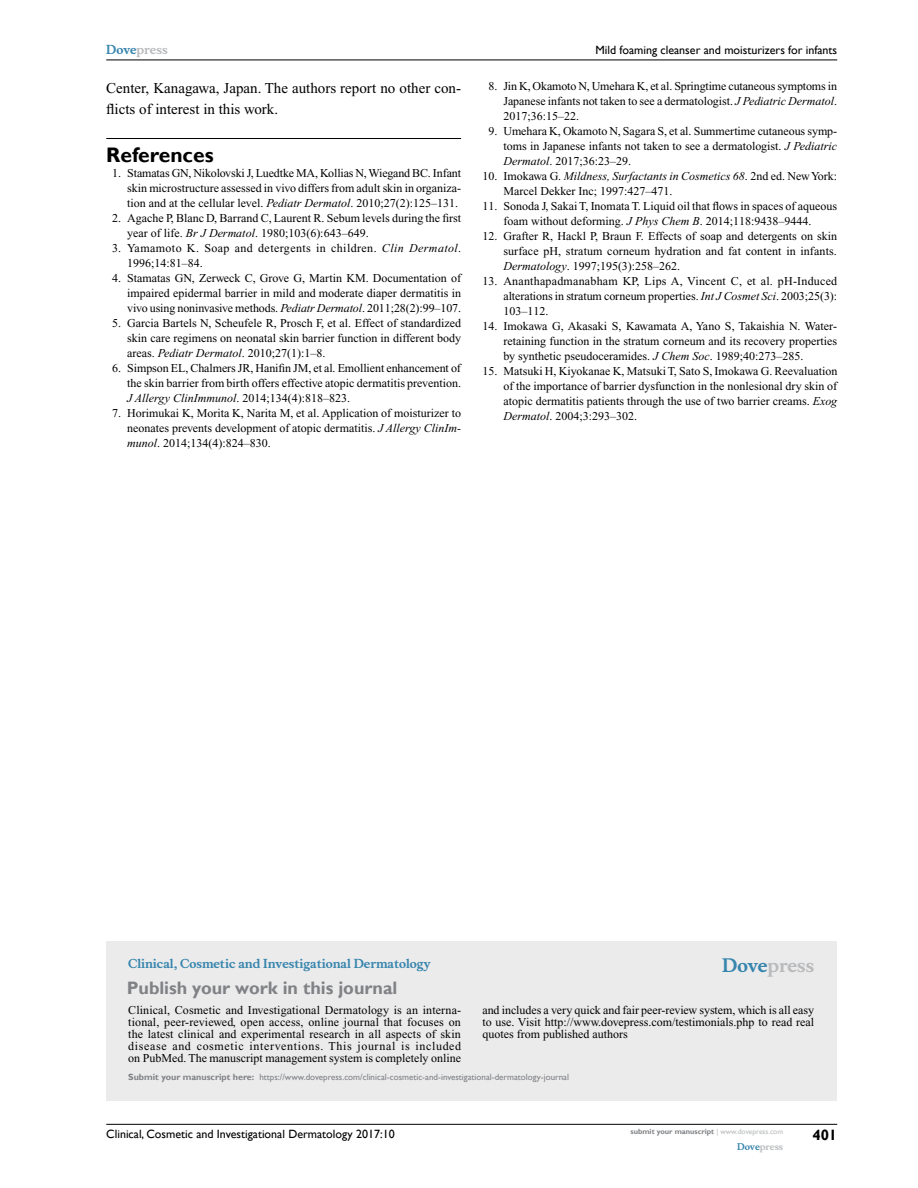
<style>
.page{position:relative;width:918px;height:1188px;background:#fff}
.page>*{position:absolute;margin:0;border:0;box-sizing:border-box;transform-origin:0 0}
.t1{font:700 21px "Gill Sans";color:#000}
.t2{font:700 18px "Gill Sans";color:#808285}
.t3{font:700 18px "Musee";color:#b8babc}
.t4{font:15px/21px "Times New Roman";color:#000}
.t5{font:700 15px "Gill Sans";color:#000}
.t6{font:12px/15px "Times New Roman";color:#000;text-align:justify}
.t7{font:12px "Gill Sans";color:#000}
.t8{font:12px/15px "Times New Roman";letter-spacing:.035em;color:#000}
.t9{font:700 12px "Musee";color:#3785ad}
.t10{font:700 12px "Musee";color:#b8babc}
.t11{font:9px "Gill Sans";color:#808285}
.t12{font:700 9px "Musee";color:#b8babc}
.t13{font:700 7.5px "Gill Sans";color:#808285}
.s1{color:#3785ad}
.s2{font-style:italic}
.s3{font-weight:700}
.s4{font-weight:400;color:#b8babc}
</style>
<div class="page">
<div style="left:106px;top:941px;width:731px;height:159px;background:#ebebec"></div>
<hr style="left:106px;top:1124px;width:731px;height:1px;background:#000">
<hr style="left:106px;top:60px;width:731px;height:1px;background:#000">
<hr style="left:106px;top:138px;width:355px;height:1px;background:#000">
<p class="t10" style="left:106px;top:43px;width:63px"><span class="s1">Dove</span>press</p>
<p class="t4" style="left:106px;top:77px;width:356px">Center, Kanagawa, Japan. The authors report no other con&shy;flicts of interest in this work.</p>
<h1 class="t1" style="left:106px;top:142px;width:109px">References</h1>
<p class="t6" style="left:127px;top:165px;width:335px;text-indent:-15px">1. Stamatas GN, Nikolovski J, Luedtke MA, Kollias N, Wiegand BC. Infant skin microstructure assessed in vivo differs from adult skin in organiza&shy;tion and at the cellular level. <span class="s2">Pediatr Dermatol</span>. 2010;27(2):125–131.</p>
<p class="t6" style="left:127px;top:210px;width:335px;text-indent:-15px">2. Agache P, Blanc D, Barrand C, Laurent R. Sebum levels during the first year of life. <span class="s2">Br J Dermatol</span>. 1980;103(6):643–649.</p>
<p class="t8" style="left:127px;top:240px;width:336px;text-indent:-15px">3. Yamamoto K. Soap and detergents in children. <span class="s2">Clin Dermatol</span>.<br>1996;14:81–84.</p>
<p class="t6" style="left:127px;top:270px;width:335px;text-indent:-15px">4. Stamatas GN, Zerweck C, Grove G, Martin KM. Documentation of impaired epidermal barrier in mild and moderate diaper dermatitis in vivo using noninvasive methods. <span class="s2">Pediatr Dermatol</span>. 2011;28(2):99–107.</p>
<p class="t6" style="left:127px;top:315px;width:335px;text-indent:-15px">5. Garcia Bartels N, Scheufele R, Prosch F, et al. Effect of standardized skin care regimens on neonatal skin barrier function in different body areas. <span class="s2">Pediatr Dermatol</span>. 2010;27(1):1–8.</p>
<p class="t6" style="left:127px;top:360px;width:335px;text-indent:-15px">6. Simpson EL, Chalmers JR, Hanifin JM, et al. Emollient enhancement of the skin barrier from birth offers effective atopic dermatitis prevention.<br><span class="s2">J Allergy ClinImmunol</span>. 2014;134(4):818–823.</p>
<p class="t6" style="left:127px;top:405px;width:335px;text-indent:-15px">7. Horimukai K, Morita K, Narita M, et al. Application of moisturizer to neonates prevents development of atopic dermatitis. <span class="s2">J Allergy ClinIm&shy;munol</span>. 2014;134(4):824–830.</p>
<p class="t7" style="left:595px;top:43px;width:243px">Mild foaming cleanser and moisturizers for infants</p>
<p class="t6" style="left:503px;top:79px;width:335px;text-indent:-15px">8. Jin K, Okamoto N, Umehara K, et al. Springtime cutaneous symptoms in Japanese infants not taken to see a dermatologist. <span class="s2">J Pediatric Dermatol</span>.<br>2017;36:15–22.</p>
<p class="t6" style="left:503px;top:124px;width:335px;text-indent:-15px">9. Umehara K, Okamoto N, Sagara S, et al. Summertime cutaneous symp&shy;toms in Japanese infants not taken to see a dermatologist. <span class="s2">J Pediatric Dermatol</span>. 2017;36:23–29.</p>
<p class="t6" style="left:503px;top:169px;width:335px;text-indent:-21px">10. Imokawa G. <span class="s2">Mildness, Surfactants in Cosmetics 68</span>. 2nd ed. New York:<br>Marcel Dekker Inc; 1997:427–471.</p>
<p class="t6" style="left:482px;top:199px;width:356px;text-align:center">11. Sonoda J, Sakai T, Inomata T. Liquid oil that flows in spaces of aqueous foam without deforming. <span class="s2">J Phys Chem B</span>. 2014;118:9438–9444.</p>
<p class="t6" style="left:503px;top:229px;width:335px;text-indent:-21px">12. Grafter R, Hackl P, Braun F. Effects of soap and detergents on skin surface pH, stratum corneum hydration and fat content in infants.<br><span class="s2">Dermatology</span>. 1997;195(3):258–262.</p>
<p class="t6" style="left:503px;top:274px;width:335px;text-indent:-21px">13. Ananthapadmanabham KP, Lips A, Vincent C, et al. pH-Induced alterations in stratum corneum properties. <span class="s2">Int J Cosmet Sci</span>. 2003;25(3):<br>103–112.</p>
<p class="t6" style="left:503px;top:319px;width:335px;text-indent:-21px">14. Imokawa G, Akasaki S, Kawamata A, Yano S, Takaishia N. Water&shy;retaining function in the stratum corneum and its recovery properties by synthetic pseudoceramides. <span class="s2">J Chem Soc</span>. 1989;40:273–285.</p>
<p class="t6" style="left:503px;top:364px;width:335px;text-indent:-21px">15. Matsuki H, Kiyokanae K, Matsuki T, Sato S, Imokawa G. Reevaluation of the importance of barrier dysfunction in the nonlesional dry skin of atopic dermatitis patients through the use of two barrier creams. <span class="s2">Exog Dermatol</span>. 2004;3:293–302.</p>
<p class="t9" style="left:128px;top:956px;width:304px">Clinical, Cosmetic and Investigational Dermatology</p>
<h2 class="t2" style="left:127px;top:977px;width:272px">Publish your work in this journal</h2>
<h2 class="t3" style="left:722px;top:955px;width:94px"><span class="s1">Dove</span>press</h2>
<p class="t6" style="left:128px;top:1004px;width:334px;line-height:12px">Clinical, Cosmetic and Investigational Dermatology is an interna&shy;tional, peer-reviewed, open access, online journal that focuses on the latest clinical and experimental research in all aspects of skin disease and cosmetic interventions. This journal is included on PubMed. The manuscript management system is completely online</p>
<p class="t6" style="left:482px;top:1004px;width:333px;line-height:12px">and includes a very quick and fair peer-review system, which is all easy to use. Visit http://www.dovepress.com/testimonials.php to read real quotes from published authors</p>
<p class="t11" style="left:128px;top:1072px;width:442px"><span class="s3">Submit your manuscript here:</span> https://www.dovepress.com/clinical-cosmetic-and-investigational-dermatology-journal</p>
<p class="t7" style="left:106px;top:1127px;width:290px">Clinical, Cosmetic and Investigational Dermatology 2017:10</p>
<p class="t13" style="left:631px;top:1127px;width:154px">submit your manuscript <span class="s4">| www.dovepress.com</span></p>
<p class="t12" style="left:737px;top:1141px;width:48px"><span class="s1">Dove</span>press</p>
<p class="t5" style="left:812px;top:1126px;width:26px">401</p>
</div>
